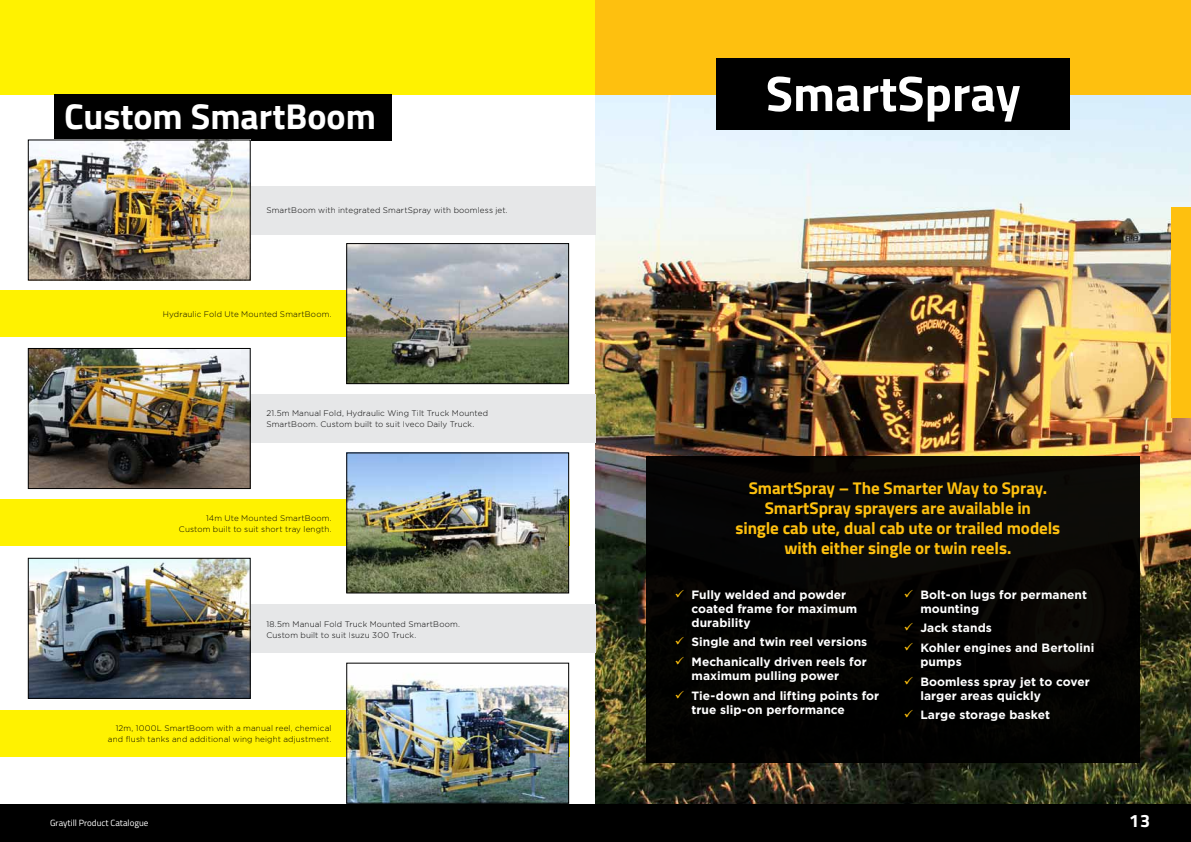
<style>
.page{position:relative;width:1191px;height:842px;background:#fff}
.page>*{position:absolute;margin:0;border:0;box-sizing:border-box;transform-origin:0 0}
.t1{font:700 50px "Titillium";color:#fff}
.t2{font:700 36px "Titillium";color:#fff}
.t3{font:700 18px "Titillium";color:#fff}
.t4{font:700 17px/20px "Titillium";letter-spacing:-.005em;color:#fec00f;text-align:center}
.t5{font:700 12px/14px "Gotham";letter-spacing:.005em;color:#fff}
.t6{font:9px "Titillium";color:#fff}
.t7{font:300 8.1px/10.9px "Gotham";letter-spacing:.015em;color:#000}
.s1{color:#fec00f}
</style>
<div class="page">
<div style="left:0;top:0;width:1191px;height:95px;background:#fff200"></div>
<img style="left:595px;top:95px;width:596px;height:709px">
<div style="left:595px;top:0;width:596px;height:95px;background:#fec00f"></div>
<div style="left:716px;top:58px;width:354px;height:71px;background:#000"></div>
<div style="left:646px;top:456px;width:494px;height:307px;background:#000"></div>
<div style="left:1171px;top:207px;width:20px;height:210px;background:#fec00f"></div>
<div style="left:54px;top:95px;width:337px;height:46px;background:#000"></div>
<div style="left:0;top:804px;width:1191px;height:38px;background:#000"></div>
<div style="left:0;top:291px;width:409px;height:46px;background:#fff200"></div>
<div style="left:181px;top:186px;width:414px;height:48px;background:#e6e7e8"></div>
<div style="left:181px;top:394px;width:414px;height:48px;background:#e6e7e8"></div>
<div style="left:0;top:500px;width:569px;height:46px;background:#fff200"></div>
<div style="left:235px;top:604px;width:360px;height:48px;background:#e6e7e8"></div>
<img style="left:30px;top:141px;width:219px;height:138px">
<div style="left:28px;top:139px;width:223px;height:142px;border:1px solid #000"></div>
<img style="left:348px;top:245px;width:219px;height:137px">
<div style="left:346px;top:243px;width:223px;height:141px;border:1px solid #000"></div>
<img style="left:30px;top:350px;width:219px;height:137px">
<div style="left:28px;top:348px;width:223px;height:141px;border:1px solid #000"></div>
<img style="left:348px;top:454px;width:219px;height:137px">
<div style="left:346px;top:452px;width:223px;height:141px;border:1px solid #000"></div>
<img style="left:30px;top:560px;width:219px;height:137px">
<div style="left:28px;top:558px;width:223px;height:141px;border:1px solid #000"></div>
<div style="left:0;top:710px;width:569px;height:46px;background:#fff200"></div>
<img style="left:348px;top:679px;width:219px;height:123px">
<div style="left:346px;top:663px;width:223px;height:141px;border:1px solid #000"></div>
<h2 class="t2" style="left:64px;top:89px;width:313px">Custom SmartBoom</h2>
<p class="t7" style="left:266px;top:205px;width:243px">SmartBoom with integrated SmartSpray with boomless jet.</p>
<p class="t7" style="left:163px;top:308px;width:170px">Hydraulic Fold Ute Mounted SmartBoom.</p>
<p class="t7" style="left:266px;top:407px;width:223px">21.5m Manual Fold, Hydraulic Wing Tilt Truck Mounted<br>SmartBoom. Custom built to suit Iveco Daily Truck.</p>
<p class="t7" style="left:179px;top:512px;width:154px;text-align:right">14m Ute Mounted SmartBoom.<br>Custom built to suit short tray length.</p>
<p class="t7" style="left:266px;top:619px;width:195px">18.5m Manual Fold Truck Mounted SmartBoom.<br>Custom built to suit Isuzu 300 Truck.</p>
<p class="t7" style="left:108px;top:723px;width:225px;text-align:right">12m, 1000L SmartBoom with a manual reel, chemical and flush tanks and additional wing height adjustment.</p>
<h1 class="t1" style="left:766px;top:55px;width:256px">SmartSpray</h1>
<h3 class="t4" style="left:735px;top:477px;width:326px">SmartSpray – The Smarter Way to Spray.<br>SmartSpray sprayers are available in<br>single cab ute, dual cab ute or trailed models with either single or twin reels.</h3>
<h3 class="t5" style="left:691px;top:587px;width:167px;text-indent:-17px"><span class="s1">✓</span> Fully welded and powder coated frame for maximum durability</h3>
<h3 class="t5" style="left:675px;top:635px;width:194px"><span class="s1">✓</span> Single and twin reel versions</h3>
<h3 class="t5" style="left:691px;top:654px;width:177px;text-indent:-17px"><span class="s1">✓</span> Mechanically driven reels for maximum pulling power</h3>
<h3 class="t5" style="left:691px;top:688px;width:189px;text-indent:-17px"><span class="s1">✓</span> Tie-down and lifting points for true slip-on performance</h3>
<h3 class="t5" style="left:920px;top:587px;width:168px;text-indent:-17px"><span class="s1">✓</span> Bolt-on lugs for permanent mounting</h3>
<h3 class="t5" style="left:903px;top:621px;width:90px"><span class="s1">✓</span> Jack stands</h3>
<h3 class="t5" style="left:920px;top:640px;width:175px;text-indent:-17px"><span class="s1">✓</span> Kohler engines and Bertolini pumps</h3>
<h3 class="t5" style="left:920px;top:674px;width:171px;text-indent:-17px"><span class="s1">✓</span> Boomless spray jet to cover larger areas quickly</h3>
<h3 class="t5" style="left:903px;top:708px;width:148px"><span class="s1">✓</span> Large storage basket</h3>
<p class="t6" style="left:50px;top:816px;width:100px">Graytill Product Catalogue</p>
<h3 class="t3" style="left:1129px;top:807px;width:23px">13</h3>
</div>
